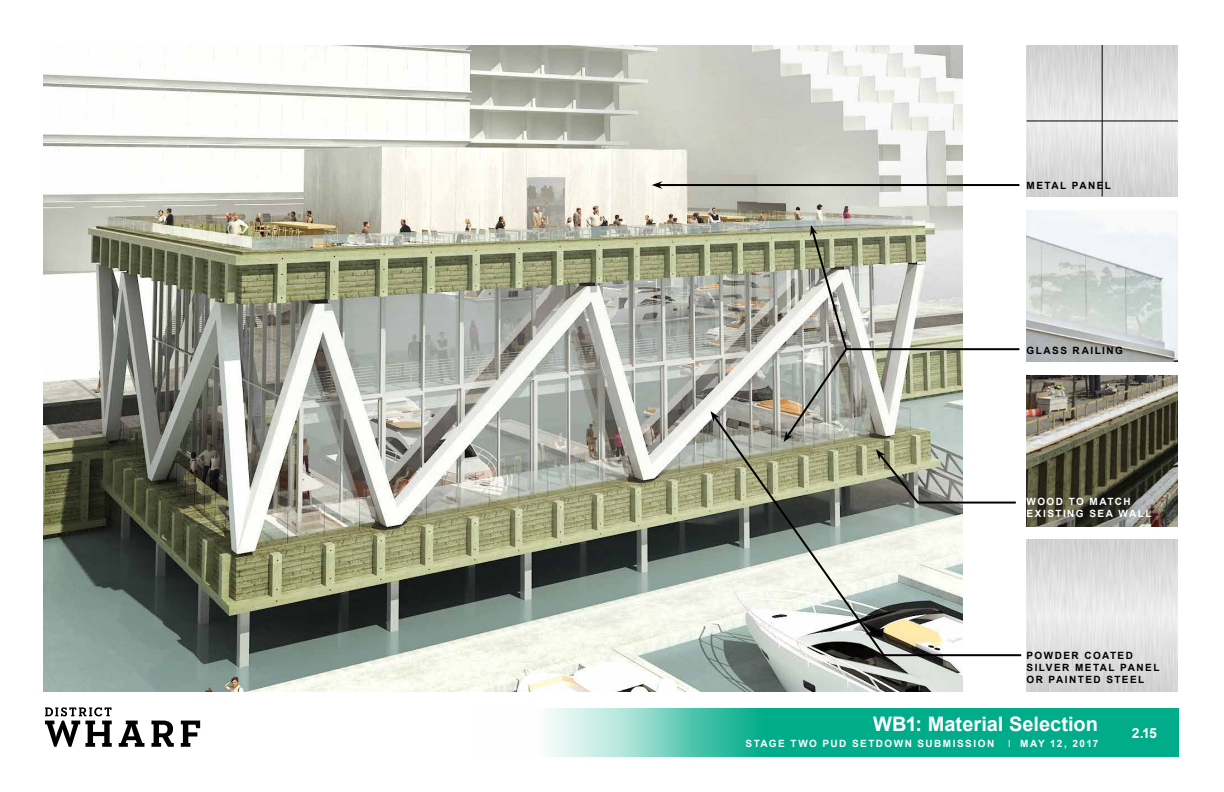
<style>
.page{position:relative;width:1224px;height:792px;background:#fff}
.page>*{position:absolute;margin:0;border:0;box-sizing:border-box;transform-origin:0 0}
.t1{font:700 20px "Arial";color:#fff}
.t2{font:700 14px "Arial";color:#fff}
.t3{font:700 10px/12px "Arial";letter-spacing:.15em;color:#000101}
.t4{font:700 10px/12px "Arial";letter-spacing:.145em;color:#fff}
.t5{font:700 10px "Arial";letter-spacing:.115em;color:#fff}
.s1{font-family:"Arial Narrow";font-weight:400}
</style>
<div class="page">
<svg style="left:547px;top:708px;width:632px;height:49px;background:#2cba9d"></svg>
<svg style="left:45px;top:707px;width:67px;height:40px"></svg>
<svg style="left:119px;top:721px;width:25px;height:26px"></svg>
<svg style="left:151px;top:721px;width:23px;height:26px"></svg>
<svg style="left:181px;top:721px;width:19px;height:26px"></svg>
<img style="left:44px;top:45px;width:918px;height:646px">
<img style="left:1027px;top:210px;width:151px;height:151px">
<img style="left:1027px;top:540px;width:151px;height:151px">
<img style="left:1027px;top:45px;width:151px;height:151px">
<img style="left:1027px;top:375px;width:151px;height:151px">
<svg style="left:712px;top:414px;width:310px;height:243px"></svg>
<svg style="left:711px;top:411px;width:9px;height:11px"></svg>
<svg style="left:876px;top:449px;width:142px;height:56px"></svg>
<svg style="left:784px;top:225px;width:237px;height:217px"></svg>
<hr style="left:1102px;top:45px;width:1px;height:151px;background:#000">
<hr style="left:1027px;top:121px;width:151px;height:1px;background:#000">
<hr style="left:659px;top:184px;width:360px;height:2px;background:#000">
<svg style="left:652px;top:181px;width:11px;height:8px"></svg>
<p class="t3" style="left:1027px;top:179px;width:86px">METAL PANEL</p>
<p class="t3" style="left:1027px;top:344px;width:98px">GLASS RAILING</p>
<p class="t4" style="left:1027px;top:496px;width:127px">WOOD TO MATCH<br>EXISTING SEA WALL</p>
<p class="t3" style="left:1027px;top:650px;width:135px">POWDER COATED<br>SILVER METAL PANEL<br>OR PAINTED STEEL</p>
<h1 class="t1" style="left:873px;top:711px;width:226px">WB1: Material Selection</h1>
<p class="t4" style="left:746px;top:738px;width:250px">STAGE TWO PUD SETDOWN SUBMISSION</p>
<p class="t5" style="left:1008px;top:737px;width:92px"><span class="s1">I</span> MAY 12, 2017</p>
<h2 class="t2" style="left:1132px;top:723px;width:27px">2.15</h2>
</div>
